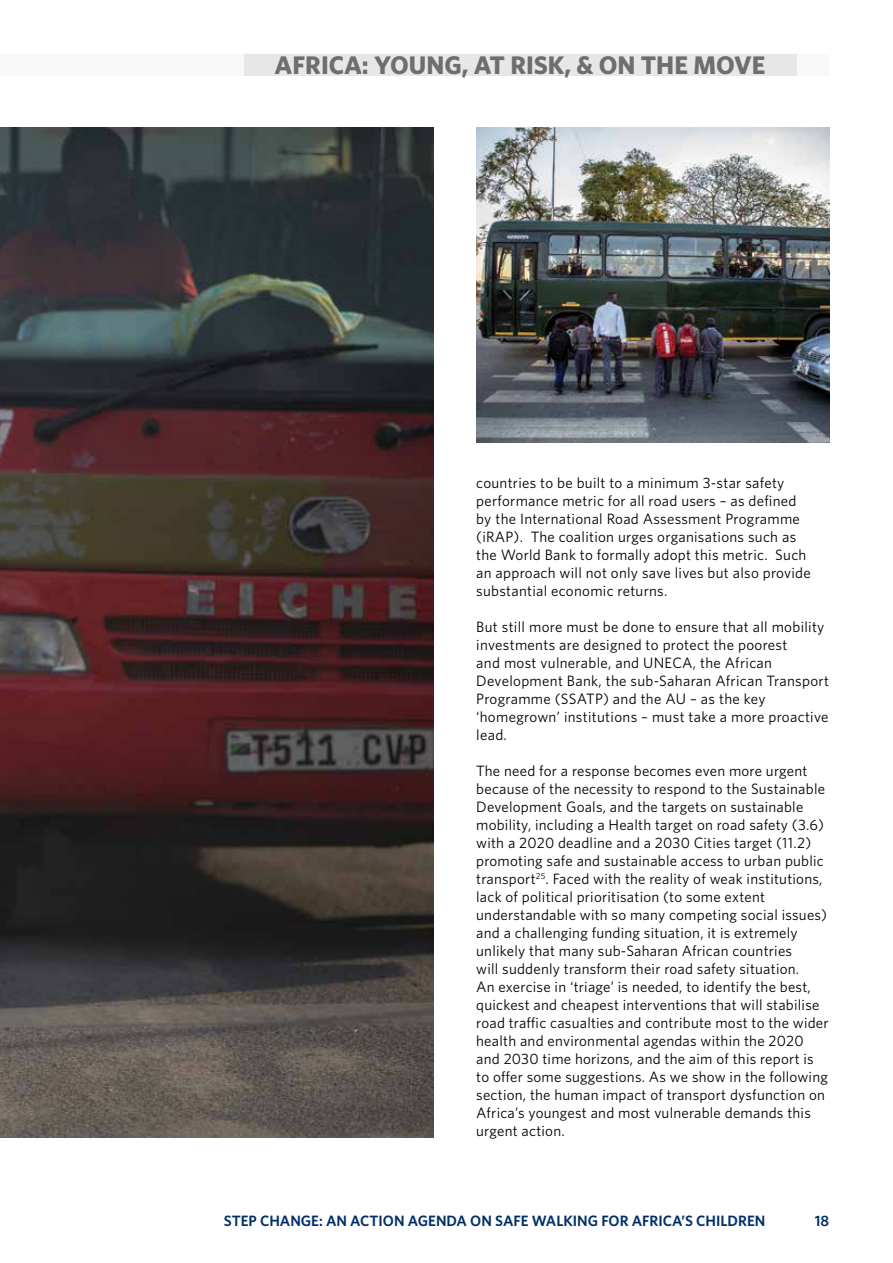
<style>
.page{position:relative;width:893px;height:1263px;background:#fff}
.page>*{position:absolute;margin:0;border:0;box-sizing:border-box;transform-origin:0 0}
.t1{font:700 25.5px "Whitney";color:#6d6e71}
.t2{font:15px/18px "Whitney";letter-spacing:.015em;color:#000}
.t3{font:600 15px "Whitney";color:#002f67}
</style>
<div class="page">
<div style="left:0;top:54px;width:829px;height:21px;background:#f7f8f9"></div>
<div style="left:244px;top:54px;width:553px;height:21px;background:#e7e7e7"></div>
<img style="left:0;top:128px;width:434px;height:1009px">
<img style="left:476px;top:128px;width:353px;height:314px">
<h1 class="t1" style="left:275px;top:48px;width:492px">AFRICA: YOUNG, AT RISK, &amp; ON THE MOVE</h1>
<p class="t2" style="left:476px;top:473px;width:336px">countries to be built to a minimum 3-star safety performance metric for all road users – as defined by the International Road Assessment Programme (iRAP). The coalition urges organisations such as the World Bank to formally adopt this metric. Such an approach will not only save lives but also provide substantial economic returns.</p>
<p class="t2" style="left:476px;top:617px;width:354px">But still more must be done to ensure that all mobility investments are designed to protect the poorest<br>and most vulnerable, and UNECA, the African Development Bank, the sub-Saharan African Transport Programme (SSATP) and the AU – as the key ‘homegrown’ institutions – must take a more proactive lead.</p>
<p class="t2" style="left:476px;top:761px;width:354px">The need for a response becomes even more urgent because of the necessity to respond to the Sustainable Development Goals, and the targets on sustainable mobility, including a Health target on road safety (3.6) with a 2020 deadline and a 2030 Cities target (11.2) promoting safe and sustainable access to urban public transport<sup>25</sup>. Faced with the reality of weak institutions, lack of political prioritisation (to some extent understandable with so many competing social issues) and a challenging funding situation, it is extremely unlikely that many sub-Saharan African countries<br>will suddenly transform their road safety situation.<br>An exercise in ‘triage’ is needed, to identify the best, quickest and cheapest interventions that will stabilise road traffic casualties and contribute most to the wider health and environmental agendas within the 2020 and 2030 time horizons, and the aim of this report is to offer some suggestions. As we show in the following section, the human impact of transport dysfunction on Africa’s youngest and most vulnerable demands this urgent action.</p>
<p class="t3" style="left:224px;top:1211px;width:543px">STEP CHANGE: AN ACTION AGENDA ON SAFE WALKING FOR AFRICA’S CHILDREN</p>
<p class="t3" style="left:815px;top:1211px;width:16px">18</p>
</div>
